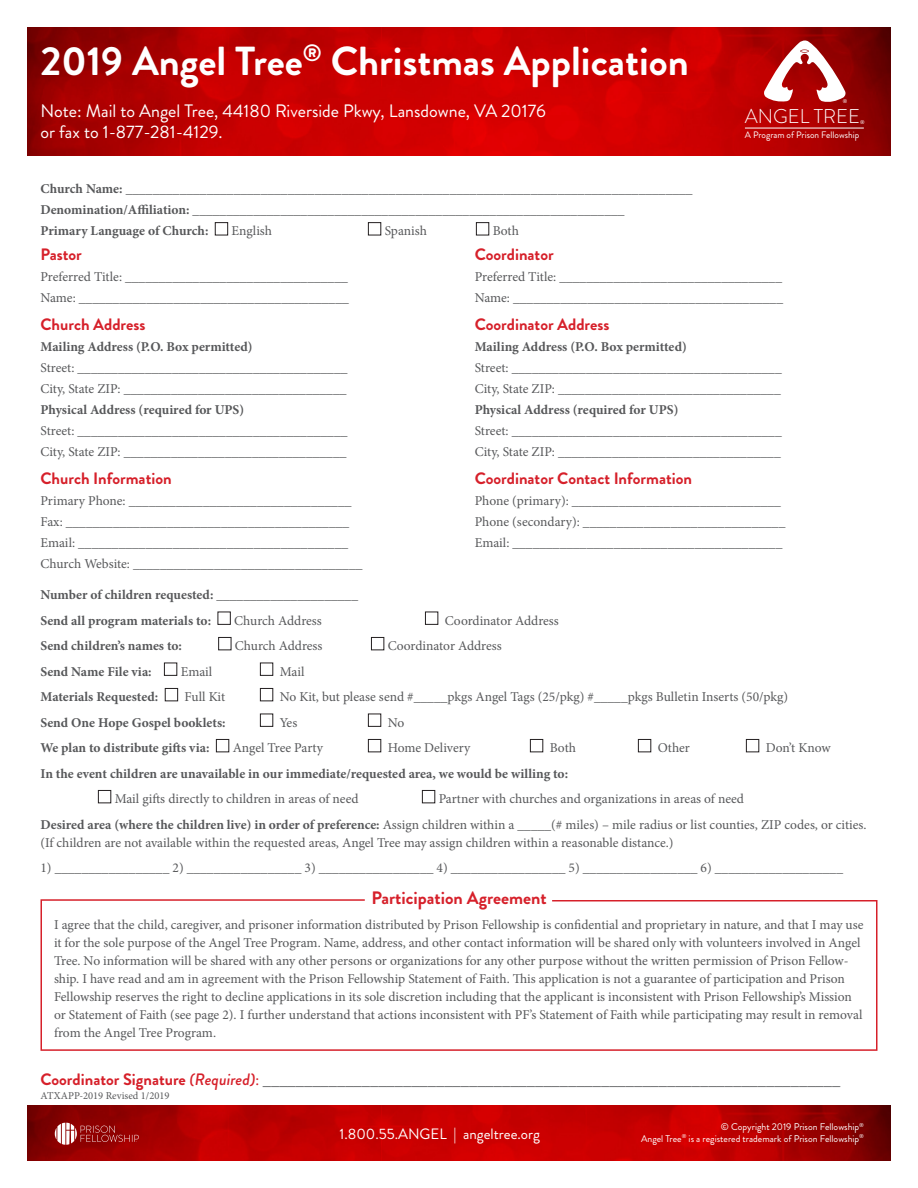
<style>
.page{position:relative;width:918px;height:1188px;background:#fff}
.page>*{position:absolute;margin:0;border:0;box-sizing:border-box;transform-origin:0 0}
.t1{font:700 40.5px "Brandon Grotesque";color:#fff}
.t2{font:300 19.95px "Brandon Grotesque";color:#fff}
.t3{font:18px "Brandon Grotesque";color:#fff}
.t4{font:700 18px "Brandon Grotesque";color:#d6202a}
.t5{font:16.5px "Minion Pro";color:#57585a}
.Section_Header{font:700 16.5px "Brandon Grotesque";color:#d6202a}
.t6{font:15px "Brandon Grotesque";color:#fff}
.t7{font:13.5px/18px "Minion Pro";letter-spacing:-.005em;color:#57585a}
.t8{font:700 13.5px "Minion Pro";color:#57585a}
.t9{font:10.5px "Minion Pro";color:#57585a}
.t10{font:9.75px "Brandon Grotesque";color:#fff}
.t11{font:9.3px "Brandon Grotesque";color:#fff}
.t12{font:5.7px "Brandon Grotesque";color:#fff}
.t13{font:5.4px "Brandon Grotesque";color:#fff}
.s1{font-weight:700}
.s2{font-weight:400}
.s3{font-family:"Brandon Grotesque";font-weight:700;color:#d6202a}
.s4{font-family:"Brandon Grotesque";font-weight:500;font-style:italic;color:#d6202a}
.s5{color:#d6202a}
</style>
<div class="page">
<img style="left:27px;top:1105px;width:864px;height:55px">
<img style="left:27px;top:27px;width:864px;height:129px">
<svg style="left:55px;top:1123px;width:84px;height:22px;background:#aa3738"></svg>
<div style="left:215px;top:222px;width:13px;height:13px;border:1px solid #231f20"></div>
<div style="left:368px;top:222px;width:13px;height:13px;border:1px solid #231f20"></div>
<div style="left:476px;top:222px;width:13px;height:13px;border:1px solid #231f20"></div>
<div style="left:218px;top:612px;width:13px;height:13px;border:1px solid #231f20"></div>
<div style="left:425px;top:612px;width:13px;height:13px;border:1px solid #231f20"></div>
<div style="left:218px;top:637px;width:13px;height:13px;border:1px solid #231f20"></div>
<div style="left:371px;top:637px;width:13px;height:13px;border:1px solid #231f20"></div>
<div style="left:164px;top:663px;width:13px;height:13px;border:1px solid #231f20"></div>
<div style="left:260px;top:663px;width:13px;height:13px;border:1px solid #231f20"></div>
<div style="left:165px;top:688px;width:13px;height:13px;border:1px solid #231f20"></div>
<div style="left:260px;top:688px;width:13px;height:13px;border:1px solid #231f20"></div>
<div style="left:260px;top:714px;width:13px;height:13px;border:1px solid #231f20"></div>
<div style="left:368px;top:714px;width:13px;height:13px;border:1px solid #231f20"></div>
<div style="left:216px;top:739px;width:13px;height:13px;border:1px solid #231f20"></div>
<div style="left:368px;top:739px;width:13px;height:13px;border:1px solid #231f20"></div>
<div style="left:530px;top:739px;width:13px;height:13px;border:1px solid #231f20"></div>
<div style="left:638px;top:739px;width:13px;height:13px;border:1px solid #231f20"></div>
<div style="left:746px;top:739px;width:13px;height:13px;border:1px solid #231f20"></div>
<div style="left:98px;top:790px;width:13px;height:13px;border:1px solid #231f20"></div>
<div style="left:422px;top:790px;width:13px;height:13px;border:1px solid #231f20"></div>
<svg style="left:764px;top:41px;width:82px;height:62px"></svg>
<hr style="left:745px;top:128px;width:119px;height:1px;background:#fff">
<svg style="left:40px;top:899px;width:838px;height:152px"></svg>
<p class="t1" style="left:40px;top:33px;width:650px">2019 Angel Tree<sup>®</sup> Christmas Application</p>
<p class="t3" style="left:40px;top:98px;width:507px">Note: Mail to Angel Tree, 44180 Riverside Pkwy, Lansdowne, VA 20176</p>
<p class="t3" style="left:40px;top:120px;width:184px">or fax to 1-877-281-4129.</p>
<p class="t11" style="left:745px;top:129px;width:116px">A Program of Prison Fellowship</p>
<p class="t13" style="left:843px;top:97px;width:6px">®</p>
<p class="t2" style="left:745px;top:103px;width:117px">ANGEL TREE</p>
<p class="t13" style="left:860px;top:118px;width:6px">®</p>
<p class="t7" style="left:40px;top:180px;width:654px"><span class="s1">Church Name:</span> ____________________________________________________________________________________</p>
<p class="t7" style="left:40px;top:201px;width:586px"><span class="s1">Denomination/Affiliation:</span> ________________________________________________________________</p>
<p class="t8" style="left:40px;top:222px;width:169px">Primary Language of Church:</p>
<p class="t7" style="left:232px;top:222px;width:42px">English</p>
<p class="t7" style="left:385px;top:222px;width:44px">Spanish</p>
<p class="t7" style="left:493px;top:222px;width:28px">Both</p>
<p class="Section_Header" style="left:40px;top:243px;width:43px">Pastor</p>
<p class="t7" style="left:40px;top:268px;width:309px">Preferred Title: _________________________________</p>
<p class="t7" style="left:40px;top:289px;width:310px">Name: ________________________________________</p>
<p class="Section_Header" style="left:40px;top:313px;width:107px">Church Address</p>
<p class="t8" style="left:40px;top:337px;width:214px">Mailing Address (P.O. Box permitted)</p>
<p class="t7" style="left:40px;top:359px;width:309px">Street: ________________________________________</p>
<p class="t7" style="left:40px;top:380px;width:308px">City, State ZIP: _________________________________</p>
<p class="t8" style="left:40px;top:400px;width:205px">Physical Address (required for UPS)</p>
<p class="t7" style="left:40px;top:422px;width:309px">Street: ________________________________________</p>
<p class="t7" style="left:40px;top:443px;width:308px">City, State ZIP: _________________________________</p>
<p class="Section_Header" style="left:40px;top:466px;width:133px">Church Information</p>
<p class="t7" style="left:40px;top:491px;width:313px">Primary Phone: _________________________________</p>
<p class="t7" style="left:40px;top:512px;width:310px">Fax: __________________________________________</p>
<p class="t7" style="left:40px;top:533px;width:309px">Email: ________________________________________</p>
<p class="t7" style="left:40px;top:554px;width:324px">Church Website: __________________________________</p>
<p class="Section_Header" style="left:475px;top:243px;width:80px">Coordinator</p>
<p class="t7" style="left:475px;top:268px;width:309px">Preferred Title: _________________________________</p>
<p class="t7" style="left:475px;top:289px;width:310px">Name: ________________________________________</p>
<p class="Section_Header" style="left:475px;top:313px;width:136px">Coordinator Address</p>
<p class="t8" style="left:475px;top:337px;width:214px">Mailing Address (P.O. Box permitted)</p>
<p class="t7" style="left:475px;top:359px;width:309px">Street: ________________________________________</p>
<p class="t7" style="left:475px;top:380px;width:308px">City, State ZIP: _________________________________</p>
<p class="t8" style="left:475px;top:400px;width:205px">Physical Address (required for UPS)</p>
<p class="t7" style="left:475px;top:422px;width:309px">Street: ________________________________________</p>
<p class="t7" style="left:475px;top:443px;width:308px">City, State ZIP: _________________________________</p>
<p class="Section_Header" style="left:475px;top:466px;width:219px">Coordinator Contact Information</p>
<p class="t7" style="left:475px;top:491px;width:308px">Phone (primary): _______________________________</p>
<p class="t7" style="left:475px;top:512px;width:312px">Phone (secondary): ______________________________</p>
<p class="t7" style="left:475px;top:533px;width:309px">Email: ________________________________________</p>
<p class="t8" style="left:40px;top:585px;width:319px">Number of children requested: <span class="s2">_____________________</span></p>
<p class="t8" style="left:40px;top:611px;width:172px">Send all program materials to:</p>
<p class="t7" style="left:234px;top:612px;width:89px">Church Address</p>
<p class="t7" style="left:445px;top:612px;width:115px">Coordinator Address</p>
<p class="t8" style="left:40px;top:636px;width:143px">Send children’s names to:</p>
<p class="t7" style="left:235px;top:637px;width:89px">Church Address</p>
<p class="t7" style="left:388px;top:637px;width:115px">Coordinator Address</p>
<p class="t8" style="left:40px;top:662px;width:113px">Send Name File via:</p>
<p class="t7" style="left:181px;top:663px;width:33px">Email</p>
<p class="t7" style="left:280px;top:663px;width:26px">Mail</p>
<p class="t8" style="left:40px;top:687px;width:119px">Materials Requested:</p>
<p class="t7" style="left:185px;top:688px;width:42px">Full Kit</p>
<p class="t7" style="left:280px;top:688px;width:510px">No Kit, but please send #_____pkgs Angel Tags (25/pkg) #_____pkgs Bulletin Inserts (50/pkg)</p>
<p class="t8" style="left:40px;top:713px;width:187px">Send One Hope Gospel booklets:</p>
<p class="t7" style="left:280px;top:714px;width:19px">Yes</p>
<p class="t7" style="left:388px;top:714px;width:18px">No</p>
<p class="t8" style="left:40px;top:738px;width:170px">We plan to distribute gifts via:</p>
<p class="t7" style="left:233px;top:739px;width:92px">Angel Tree Party</p>
<p class="t7" style="left:388px;top:739px;width:84px">Home Delivery</p>
<p class="t7" style="left:550px;top:739px;width:28px">Both</p>
<p class="t7" style="left:658px;top:739px;width:34px">Other</p>
<p class="t7" style="left:766px;top:739px;width:66px">Don’t Know</p>
<p class="t8" style="left:40px;top:764px;width:529px">In the event children are unavailable in our immediate/requested area, we would be willing to:</p>
<p class="t7" style="left:115px;top:790px;width:245px">Mail gifts directly to children in areas of need</p>
<p class="t7" style="left:439px;top:790px;width:307px">Partner with churches and organizations in areas of need</p>
<p class="t7" style="left:40px;top:816px;width:828px"><span class="s1">Desired area (where the children live) in order of preference:</span> Assign children within a _____(# miles) – mile radius or list counties, ZIP codes, or cities. (If children are not available within the requested areas, Angel Tree may assign children within a reasonable distance.)</p>
<p class="t7" style="left:40px;top:859px;width:804px">1) _________________ 2) _________________ 3) _________________ 4) _________________ 5) _________________ 6) ___________________</p>
<p class="t4" style="left:371px;top:885px;width:177px">Participation Agreement</p>
<p class="t7" style="left:54px;top:915px;width:811px">I agree that the child, caregiver, and prisoner information distributed by Prison Fellowship is confidential and proprietary in nature, and that I may use it for the sole purpose of the Angel Tree Program. Name, address, and other contact information will be shared only with volunteers involved in Angel Tree. No information will be shared with any other persons or organizations for any other purpose without the written permission of Prison Fellow&shy;ship. I have read and am in agreement with the Prison Fellowship Statement of Faith. This application is not a guarantee of participation and Prison Fellowship reserves the right to decline applications in its sole discretion including that the applicant is inconsistent with Prison Fellowship’s Mission or Statement of Faith (see page 2). I further understand that actions inconsistent with PF’s Statement of Faith while participating may result in removal from the Angel Tree Program.</p>
<p class="t5" style="left:40px;top:1068px;width:801px"><span class="s3">Coordinator Signature</span> <span class="s4">(Required)</span><span class="s5">:</span> ______________________________________________________________________</p>
<p class="t9" style="left:40px;top:1088px;width:131px">ATXAPP-2019 Revised 1/2019</p>
<p class="t10" style="left:721px;top:1120px;width:145px">© Copyright 2019 Prison Fellowship<sup>®</sup></p>
<p class="t10" style="left:641px;top:1132px;width:220px">Angel Tree<sup>®</sup> is a registered trademark of Prison Fellowship</p>
<p class="t6" style="left:340px;top:1123px;width:202px">1.800.55.ANGEL | angeltree.org</p>
<p class="t12" style="left:859px;top:1133px;width:6px">®</p>
</div>
